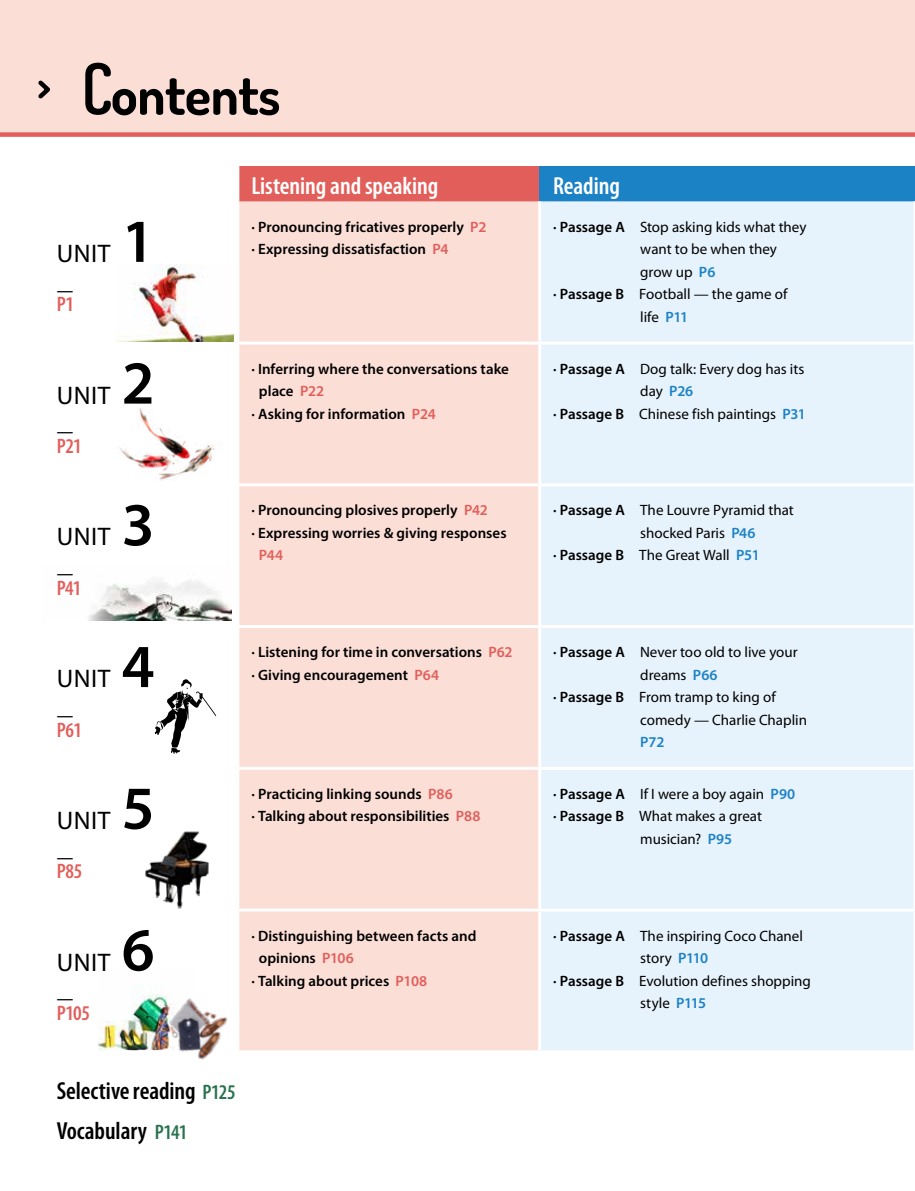
<style>
.page{position:relative;width:915px;height:1191px;background:#fff}
.page>*{position:absolute;margin:0;border:0;box-sizing:border-box;transform-origin:0 0}
.t1{font:600 61.5px "Myriad Pro";color:#000}
.t2{font:700 54px "Dosis";color:#000}
.t3{font:25.5px "Myriad Pro";letter-spacing:.02em;color:#000}
.t4{font:600 condensed 24.75px/40.2px "Myriad Pro";color:#000}
.t5{font:600 condensed 24.75px "Myriad Pro";letter-spacing:-.005em;color:#fff}
.t6{font:600 condensed 21px "Myriad Pro";letter-spacing:-.015em;color:#e25e5a}
.t7{font:600 condensed 16.5px "Myriad Pro";color:#000}
.t8{font:15px "Myriad Pro";color:#000}
.t9{font:600 15px/22.5px "Myriad Pro";color:#000}
.t10{font:600 15px "Myriad Pro";color:#e25e5a}
.t11{font:600 15px "Myriad Pro";color:#1c82c6}
.s1{color:#e25e5a}
.s2{font-weight:600}
.s3{font-weight:600;color:#1c82c6}
.s4{font-size:21px;color:#297250}
</style>
<div class="page">
<div style="left:0;top:0;width:914px;height:1191px;background:#fbded6"></div>
<div style="left:0;top:135px;width:914px;height:1056px;background:#fff"></div>
<svg style="left:85px;top:63px;width:26px;height:52px"></svg>
<svg style="left:165px;top:78px;width:20px;height:37px"></svg>
<svg style="left:239px;top:78px;width:19px;height:37px"></svg>
<img style="left:120px;top:265px;width:113px;height:76px">
<img style="left:88px;top:580px;width:143px;height:40px">
<div style="left:0;top:132px;width:914px;height:5px;background:#e25e5a"></div>
<img style="left:119px;top:408px;width:95px;height:73px">
<img style="left:99px;top:986px;width:63px;height:64px">
<img style="left:145px;top:831px;width:64px;height:77px">
<div style="left:238px;top:166px;width:301px;height:35px;background:#e25e5a"></div>
<div style="left:539px;top:166px;width:375px;height:35px;background:#1c82c6"></div>
<hr style="left:914px;top:166px;width:1px;height:35px;background:#009295">
<div style="left:239px;top:201px;width:299px;height:849px;background:#fbded6"></div>
<div style="left:541px;top:201px;width:372px;height:849px;background:#e7f3fc"></div>
<hr style="left:236px;top:341px;width:303px;height:3px;background:#fff">
<hr style="left:539px;top:341px;width:375px;height:3px;background:#fff">
<hr style="left:236px;top:483px;width:303px;height:3px;background:#fff">
<hr style="left:539px;top:483px;width:375px;height:3px;background:#fff">
<hr style="left:236px;top:625px;width:303px;height:3px;background:#fff">
<hr style="left:539px;top:625px;width:375px;height:3px;background:#fff">
<hr style="left:236px;top:767px;width:303px;height:3px;background:#fff">
<hr style="left:539px;top:767px;width:375px;height:3px;background:#fff">
<hr style="left:238px;top:908px;width:301px;height:3px;background:#fff">
<hr style="left:539px;top:908px;width:375px;height:3px;background:#fff">
<hr style="left:236px;top:166px;width:3px;height:35px;background:#fff">
<svg style="left:38px;top:80px;width:12px;height:19px"></svg>
<svg style="left:155px;top:679px;width:61px;height:75px"></svg>
<img style="left:137px;top:987px;width:112px;height:73px">
<h2 class="t2" style="left:111px;top:60px;width:171px">on en s</h2>
<h3 class="t3" style="left:57px;top:237px;width:55px">UNIT</h3>
<p class="t7" style="left:57px;top:281px;width:18px">—</p>
<h3 class="t6" style="left:57px;top:293px;width:19px">P1</h3>
<h1 class="t1" style="left:122px;top:202px;width:34px">1</h1>
<h3 class="t3" style="left:57px;top:379px;width:55px">UNIT</h3>
<p class="t7" style="left:57px;top:423px;width:18px">—</p>
<h3 class="t6" style="left:57px;top:435px;width:27px">P21</h3>
<h1 class="t1" style="left:122px;top:344px;width:34px">2</h1>
<h3 class="t3" style="left:57px;top:521px;width:55px">UNIT</h3>
<p class="t7" style="left:57px;top:564px;width:18px">—</p>
<h3 class="t6" style="left:57px;top:576px;width:26px">P41</h3>
<h1 class="t1" style="left:122px;top:485px;width:34px">3</h1>
<h3 class="t3" style="left:57px;top:663px;width:55px">UNIT</h3>
<p class="t7" style="left:57px;top:706px;width:18px">—</p>
<h3 class="t6" style="left:57px;top:718px;width:27px">P61</h3>
<h1 class="t1" style="left:122px;top:627px;width:34px">4</h1>
<h3 class="t3" style="left:57px;top:804px;width:55px">UNIT</h3>
<p class="t7" style="left:57px;top:848px;width:18px">—</p>
<h3 class="t6" style="left:57px;top:860px;width:27px">P85</h3>
<h1 class="t1" style="left:122px;top:769px;width:34px">5</h1>
<h3 class="t3" style="left:57px;top:946px;width:55px">UNIT</h3>
<p class="t7" style="left:57px;top:989px;width:18px">—</p>
<h3 class="t6" style="left:57px;top:1001px;width:35px">P105</h3>
<h1 class="t1" style="left:122px;top:910px;width:34px">6</h1>
<h3 class="t5" style="left:251px;top:172px;width:188px">Listening and speaking</h3>
<h3 class="t5" style="left:553px;top:172px;width:68px">Reading</h3>
<p class="t9" style="left:251px;top:215px;width:236px">· Pronouncing fricatives properly <span class="s1">P2 </span>· Expressing dissatisfaction <span class="s1">P4</span></p>
<p class="t8" style="left:553px;top:218px;width:255px"><span class="s2">· Passage A</span> Stop asking kids what they</p>
<p class="t8" style="left:640px;top:240px;width:138px">want to be when they</p>
<p class="t8" style="left:640px;top:263px;width:77px">grow up <span class="s3">P6</span></p>
<p class="t8" style="left:553px;top:285px;width:236px"><span class="s2">· Passage B</span> Football — the game of</p>
<p class="t8" style="left:640px;top:308px;width:49px">life <span class="s3">P11</span></p>
<p class="t9" style="left:251px;top:357px;width:259px">· Inferring where the conversations take</p>
<p class="t9" style="left:259px;top:379px;width:67px">place <span class="s1">P22</span></p>
<p class="t9" style="left:251px;top:402px;width:186px">· Asking for information <span class="s1">P24</span></p>
<p class="t9" style="left:251px;top:499px;width:257px">· Pronouncing plosives properly <span class="s1">P42<br></span>· Expressing worries &amp; giving responses</p>
<p class="t10" style="left:259px;top:546px;width:26px">P44</p>
<p class="t8" style="left:553px;top:359px;width:253px"><span class="s2">· Passage A</span> Dog talk: Every dog has its</p>
<p class="t8" style="left:640px;top:382px;width:55px">day <span class="s3">P26</span></p>
<p class="t8" style="left:553px;top:404px;width:254px"><span class="s2">· Passage B</span> Chinese fish paintings <span class="s3">P31</span></p>
<p class="t8" style="left:553px;top:501px;width:242px"><span class="s2">· Passage A</span> The Louvre Pyramid that</p>
<p class="t8" style="left:640px;top:523px;width:117px">shocked Paris <span class="s3">P46</span></p>
<p class="t8" style="left:553px;top:546px;width:208px"><span class="s2">· Passage B</span> The Great Wall <span class="s3">P51</span></p>
<p class="t9" style="left:251px;top:640px;width:263px">· Listening for time in conversations <span class="s1">P62 </span>· Giving encouragement <span class="s1">P64</span></p>
<p class="t8" style="left:553px;top:643px;width:246px"><span class="s2">· Passage A</span> Never too old to live your</p>
<p class="t8" style="left:640px;top:665px;width:79px">dreams <span class="s3">P66</span></p>
<p class="t8" style="left:553px;top:688px;width:224px"><span class="s2">· Passage B</span> From tramp to king of</p>
<p class="t8" style="left:640px;top:710px;width:168px">comedy — Charlie Chaplin</p>
<p class="t11" style="left:640px;top:732px;width:26px">P72</p>
<p class="t9" style="left:251px;top:782px;width:230px">· Practicing linking sounds <span class="s1">P86<br></span>· Talking about responsibilities <span class="s1">P88</span></p>
<p class="t8" style="left:553px;top:784px;width:243px"><span class="s2">· Passage A</span> If I were a boy again <span class="s3">P90</span></p>
<p class="t8" style="left:553px;top:807px;width:210px"><span class="s2">· Passage B</span> What makes a great</p>
<p class="t8" style="left:640px;top:829px;width:93px">musician? <span class="s3">P95</span></p>
<p class="t9" style="left:251px;top:924px;width:226px">· Distinguishing between facts and</p>
<p class="t9" style="left:259px;top:946px;width:96px">opinions <span class="s1">P106</span></p>
<p class="t9" style="left:251px;top:969px;width:177px">· Talking about prices <span class="s1">P108</span></p>
<p class="t8" style="left:553px;top:926px;width:251px"><span class="s2">· Passage A</span> The inspiring Coco Chanel</p>
<p class="t8" style="left:640px;top:948px;width:70px">story <span class="s3">P110</span></p>
<p class="t8" style="left:553px;top:971px;width:259px"><span class="s2">· Passage B</span> Evolution defines shopping</p>
<p class="t8" style="left:640px;top:993px;width:67px">style <span class="s3">P115</span></p>
<h3 class="t4" style="left:57px;top:1070px;width:180px">Selective reading <span class="s4">P125<br></span>Vocabulary <span class="s4">P141</span></h3>
</div>
